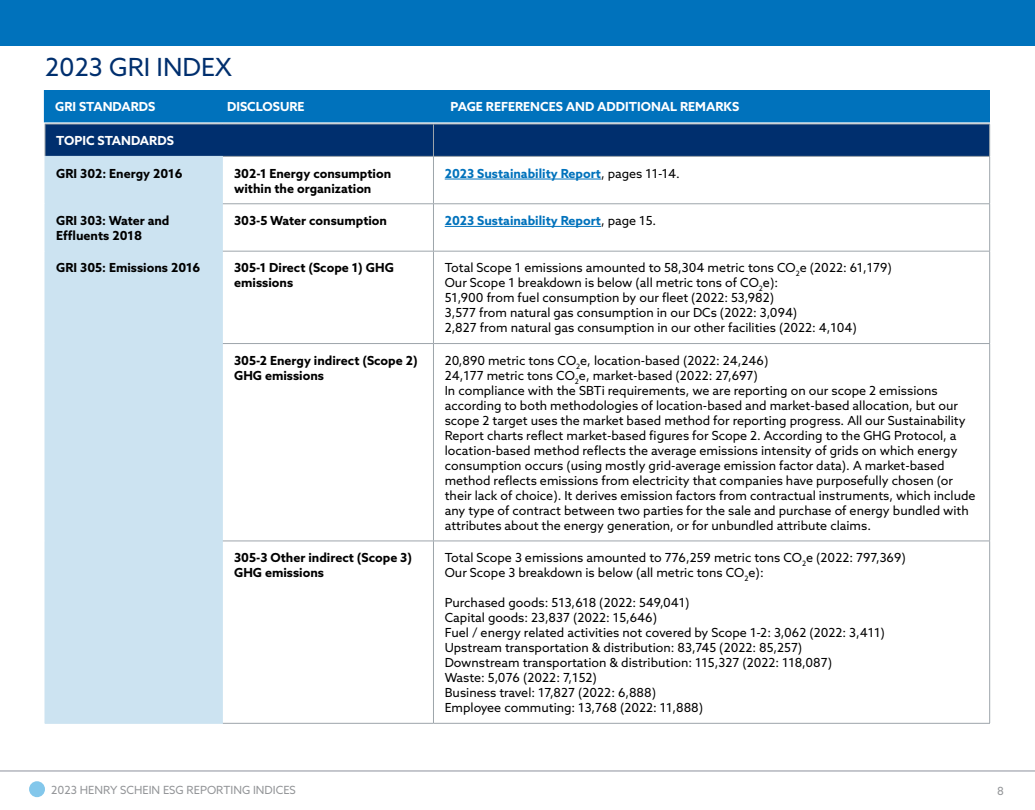
<style>
.page{position:relative;width:1035px;height:810px;background:#fff}
.page>*{position:absolute;margin:0;border:0;box-sizing:border-box;transform-origin:0 0}
.t1{font:25px "Azo Sans";color:#002f6e}
.t2{font:12.5px/15px "Azo Sans";color:#000}
.t3{font:700 12.5px/15px "Azo Sans";color:#000}
.t4{font:700 12.5px "Azo Sans";color:#fff}
.t5{font:700 12.5px "Azo Sans";color:#0072bc}
.t6{font:11.25px "Azo Sans";color:#939598}
.s1{font-weight:400;color:#000}
</style>
<div class="page">
<div style="left:0;top:0;width:1035px;height:46px;background:#0072bc"></div>
<svg style="left:44px;top:90px;width:946px;height:66px;background:#055598"></svg>
<div style="left:46px;top:157px;width:177px;height:566px;background:#cce3f1"></div>
<hr style="left:45px;top:124px;width:178px;height:1px;background:#9da5ab">
<hr style="left:45px;top:124px;width:1px;height:32px;background:#9da5ab">
<hr style="left:223px;top:124px;width:210px;height:1px;background:#9da5ab">
<hr style="left:433px;top:124px;width:557px;height:1px;background:#9da5ab">
<hr style="left:433px;top:124px;width:1px;height:32px;background:#9da5ab">
<hr style="left:989px;top:124px;width:1px;height:32px;background:#9da5ab">
<hr style="left:433px;top:157px;width:1px;height:46px;background:#9da5ab">
<hr style="left:989px;top:157px;width:1px;height:46px;background:#9da5ab">
<hr style="left:433px;top:204px;width:1px;height:47px;background:#9da5ab">
<hr style="left:989px;top:204px;width:1px;height:47px;background:#9da5ab">
<hr style="left:433px;top:251px;width:1px;height:92px;background:#9da5ab">
<hr style="left:989px;top:251px;width:1px;height:92px;background:#9da5ab">
<hr style="left:433px;top:344px;width:1px;height:197px;background:#9da5ab">
<hr style="left:989px;top:344px;width:1px;height:197px;background:#9da5ab">
<hr style="left:433px;top:541px;width:1px;height:182px;background:#9da5ab">
<hr style="left:989px;top:541px;width:1px;height:182px;background:#9da5ab">
<hr style="left:223px;top:156px;width:210px;height:1px;background:#9da5ab">
<hr style="left:433px;top:156px;width:557px;height:1px;background:#9da5ab">
<hr style="left:45px;top:156px;width:178px;height:1px;background:#cce3f1">
<hr style="left:45px;top:157px;width:1px;height:46px;background:#cce3f1">
<hr style="left:45px;top:203px;width:178px;height:1px;background:#cce3f1">
<hr style="left:45px;top:204px;width:1px;height:47px;background:#cce3f1">
<hr style="left:45px;top:251px;width:178px;height:1px;background:#cce3f1">
<hr style="left:45px;top:251px;width:1px;height:92px;background:#cce3f1">
<hr style="left:45px;top:343px;width:178px;height:1px;background:#cce3f1">
<hr style="left:45px;top:344px;width:1px;height:197px;background:#cce3f1">
<hr style="left:45px;top:541px;width:178px;height:1px;background:#cce3f1">
<hr style="left:45px;top:541px;width:1px;height:182px;background:#cce3f1">
<hr style="left:45px;top:723px;width:178px;height:1px;background:#cce3f1">
<hr style="left:223px;top:203px;width:210px;height:1px;background:#9da5ab">
<hr style="left:223px;top:251px;width:210px;height:1px;background:#9da5ab">
<hr style="left:223px;top:343px;width:210px;height:1px;background:#9da5ab">
<hr style="left:223px;top:541px;width:210px;height:1px;background:#9da5ab">
<hr style="left:223px;top:723px;width:210px;height:1px;background:#9da5ab">
<hr style="left:433px;top:203px;width:557px;height:1px;background:#9da5ab">
<hr style="left:433px;top:251px;width:557px;height:1px;background:#9da5ab">
<hr style="left:433px;top:343px;width:557px;height:1px;background:#9da5ab">
<hr style="left:433px;top:541px;width:557px;height:1px;background:#9da5ab">
<hr style="left:433px;top:723px;width:557px;height:1px;background:#9da5ab">
<hr style="left:445px;top:179px;width:156px;height:1px;background:#0072bc">
<hr style="left:445px;top:226px;width:156px;height:1px;background:#0072bc">
<hr style="left:0;top:770px;width:1035px;height:2px;background:#a3a7b0">
<div style="left:29px;top:781px;width:16px;height:16px;background:#83c7eb;border-radius:50%"></div>
<h1 class="t1" style="left:45px;top:51px;width:188px">2023 GRI INDEX</h1>
<p class="t4" style="left:55px;top:98px;width:102px">GRI STANDARDS</p>
<p class="t4" style="left:227px;top:98px;width:79px">DISCLOSURE</p>
<p class="t4" style="left:450px;top:98px;width:290px">PAGE REFERENCES AND ADDITIONAL REMARKS</p>
<p class="t4" style="left:56px;top:132px;width:119px">TOPIC STANDARDS</p>
<p class="t3" style="left:56px;top:165px;width:128px">GRI 302: Energy 2016</p>
<p class="t3" style="left:234px;top:165px;width:159px">302-1 Energy consumption within the organization</p>
<p class="t5" style="left:445px;top:165px;width:237px">2023 Sustainability Report<span class="s1">, pages 11-14.</span></p>
<p class="t3" style="left:56px;top:213px;width:115px">GRI 303: Water and<br>Effluents 2018</p>
<p class="t3" style="left:234px;top:213px;width:155px">303-5 Water consumption</p>
<p class="t5" style="left:445px;top:212px;width:213px">2023 Sustainability Report<span class="s1">, page 15.</span></p>
<p class="t3" style="left:56px;top:260px;width:146px">GRI 305: Emissions 2016</p>
<p class="t3" style="left:234px;top:260px;width:161px">305-1 Direct (Scope 1) GHG emissions</p>
<p class="t2" style="left:445px;top:260px;width:449px">Total Scope 1 emissions amounted to 58,304 metric tons CO<sub>2</sub>e (2022: 61,179)<br>Our Scope 1 breakdown is below (all metric tons of CO<sub>2</sub>e):<br>51,900 from fuel consumption by our fleet (2022: 53,982)<br>3,577 from natural gas consumption in our DCs (2022: 3,094)<br>2,827 from natural gas consumption in our other facilities (2022: 4,104)</p>
<p class="t3" style="left:234px;top:353px;width:185px">305-2 Energy indirect (Scope 2)<br>GHG emissions</p>
<p class="t2" style="left:445px;top:353px;width:532px">20,890 metric tons CO<sub>2</sub>e, location-based (2022: 24,246)<br>24,177 metric tons CO<sub>2</sub>e, market-based (2022: 27,697)<br>In compliance with the SBTi requirements, we are reporting on our scope 2 emissions according to both methodologies of location-based and market-based allocation, but our scope 2 target uses the market based method for reporting progress. All our Sustainability Report charts reflect market-based figures for Scope 2. According to the GHG Protocol, a location-based method reflects the average emissions intensity of grids on which energy consumption occurs (using mostly grid-average emission factor data). A market-based method reflects emissions from electricity that companies have purposefully chosen (or their lack of choice). It derives emission factors from contractual instruments, which include any type of contract between two parties for the sale and purchase of energy bundled with attributes about the energy generation, or for unbundled attribute claims.</p>
<p class="t3" style="left:234px;top:550px;width:179px">305-3 Other indirect (Scope 3)<br>GHG emissions</p>
<p class="t2" style="left:445px;top:550px;width:463px">Total Scope 3 emissions amounted to 776,259 metric tons CO<sub>2</sub>e (2022: 797,369)<br>Our Scope 3 breakdown is below (all metric tons CO<sub>2</sub>e):</p>
<p class="t2" style="left:445px;top:595px;width:442px">Purchased goods: 513,618 (2022: 549,041)<br>Capital goods: 23,837 (2022: 15,646)<br>Fuel / energy related activities not covered by Scope 1-2: 3,062 (2022: 3,411)<br>Upstream transportation &amp; distribution: 83,745 (2022: 85,257)<br>Downstream transportation &amp; distribution: 115,327 (2022: 118,087)<br>Waste: 5,076 (2022: 7,152)<br>Business travel: 17,827 (2022: 6,888)<br>Employee commuting: 13,768 (2022: 11,888)</p>
<p class="t6" style="left:51px;top:782px;width:246px">2023 HENRY SCHEIN ESG REPORTING INDICES</p>
<p class="t6" style="left:997px;top:783px;width:8px">8</p>
</div>
